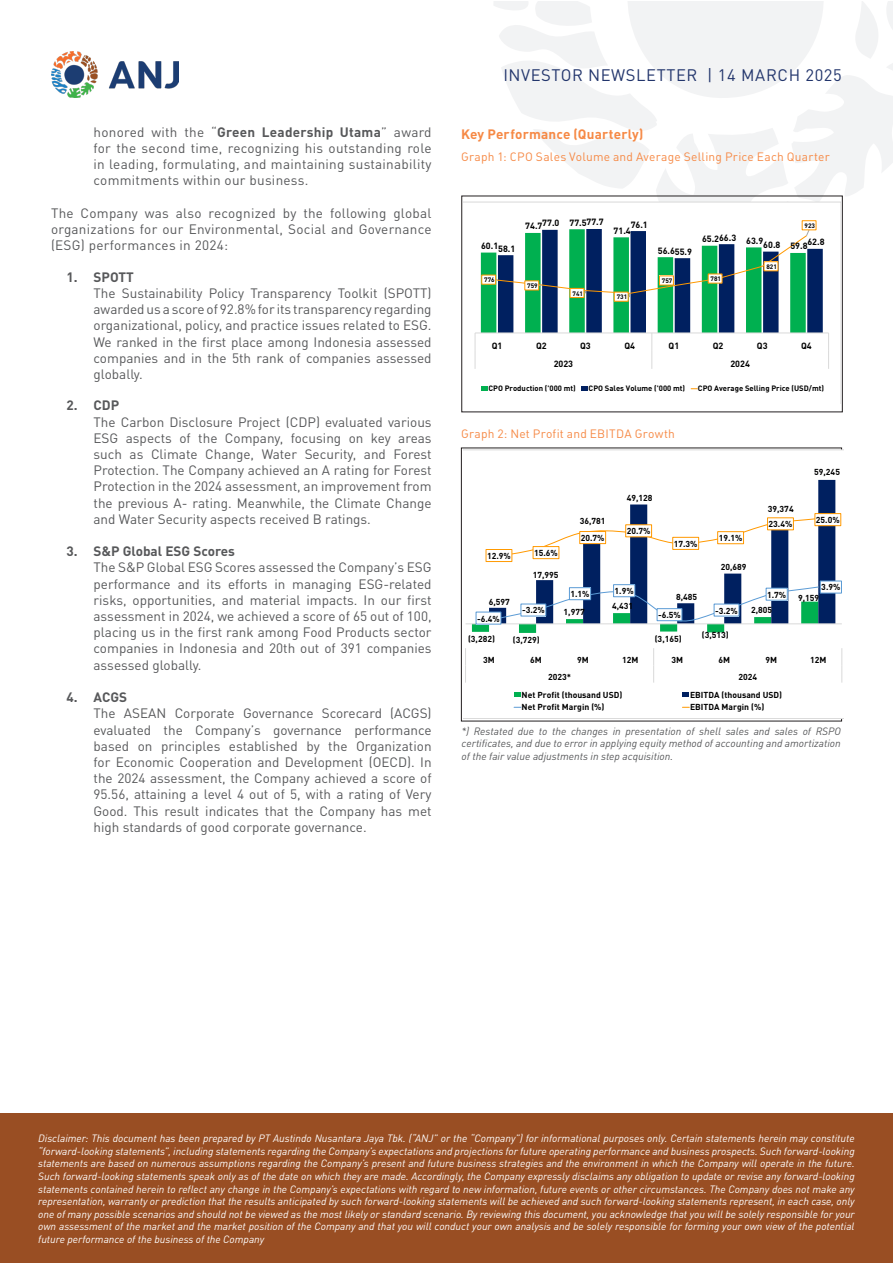
<style>
.page{position:relative;width:893px;height:1263px;background:#fff}
.page>*{position:absolute;margin:0;border:0;box-sizing:border-box;transform-origin:0 0}
.t1{font:16.5px "DIN Pro";letter-spacing:.035em;color:#22356c}
.t2{font:13.5px/16.2px "DIN Pro";color:#57585a;text-align:justify}
.t3{font:13.5px "DIN Pro";letter-spacing:.02em;color:#57585a}
.t4{font:700 13.5px "DIN Pro";color:#57585a}
.t5{font:700 13.5px "DIN Pro";letter-spacing:.01em;color:#f68945}
.t6{font:12px "DIN Pro";letter-spacing:.02em;color:#f68945}
.anj-footer{font:italic 10.5px/12.6px "DIN Pro";letter-spacing:-.005em;color:#fff;text-align:justify}
.t7{font:italic 10.5px/12.6px "DIN Pro";color:#57585a;text-align:justify}
.t8{font:700 9px "DIN Pro";color:#000}
.t9{font:700 8.55px "DIN Pro";color:#000}
.t10{font:700 7.65px "DIN Pro";color:#000}
.t11{font:700 6.45px "DIN Pro";color:#000}
.s1{font-weight:700}
</style>
<div class="page">
<img style="left:51px;top:51px;width:128px;height:46px">
<div style="left:0;top:1113px;width:893px;height:150px;background:#994e23"></div>
<svg style="left:475px;top:1px;width:418px;height:368px"></svg>
<svg style="left:463px;top:202px;width:378px;height:202px"></svg>
<svg style="left:463px;top:450px;width:380px;height:269px"></svg>
<p class="t1" style="left:503px;top:62px;width:340px">INVESTOR NEWSLETTER | 14 MARCH 2025</p>
<p class="t3" style="left:94px;top:122px;width:340px">honored with the “<span class="s1">Green Leadership Utama</span>” award</p>
<p class="t5" style="left:461px;top:124px;width:184px">Key Performance (Quarterly)</p>
<p class="t2" style="left:94px;top:139px;width:340px">for the second time, recognizing his outstanding role in leading, formulating, and maintaining sustainability commitments within our business.</p>
<p class="t2" style="left:51px;top:204px;width:382px">The Company was also recognized by the following global organizations for our Environmental, Social and Governance (ESG) performances in 2024:</p>
<p class="t4" style="left:67px;top:266px;width:69px">1. SPOTT</p>
<p class="t2" style="left:94px;top:284px;width:340px">The Sustainability Policy Transparency Toolkit (SPOTT) awarded us a score of 92.8% for its transparency regarding organizational, policy, and practice issues related to ESG.<br>We ranked in the first place among Indonesia assessed companies and in the 5th rank of companies assessed globally.</p>
<p class="t4" style="left:67px;top:395px;width:54px">2. CDP</p>
<p class="t2" style="left:94px;top:413px;width:340px">The Carbon Disclosure Project (CDP) evaluated various ESG aspects of the Company, focusing on key areas such as Climate Change, Water Security, and Forest Protection. The Company achieved an A rating for Forest Protection in the 2024 assessment, an improvement from the previous A- rating. Meanwhile, the Climate Change and Water Security aspects received B ratings.</p>
<p class="t4" style="left:67px;top:541px;width:170px">3. S&amp;P Global ESG Scores</p>
<p class="t2" style="left:94px;top:559px;width:340px">The S&amp;P Global ESG Scores assessed the Company’s ESG performance and its efforts in managing ESG-related risks, opportunities, and material impacts. In our first assessment in 2024, we achieved a score of 65 out of 100, placing us in the first rank among Food Products sector companies in Indonesia and 20th out of 391 companies assessed globally.</p>
<p class="t4" style="left:67px;top:687px;width:62px">4. ACGS</p>
<p class="t2" style="left:94px;top:704px;width:340px">The ASEAN Corporate Governance Scorecard (ACGS) evaluated the Company’s governance performance based on principles established by the Organization for Economic Cooperation and Development (OECD). In the 2024 assessment, the Company achieved a score of 95.56, attaining a level 4 out of 5, with a rating of Very Good. This result indicates that the Company has met high standards of good corporate governance.</p>
<p class="t6" style="left:461px;top:148px;width:370px">Graph 1: CPO Sales Volume and Average Selling Price Each Quarter</p>
<p class="t8" style="left:569px;top:215px;width:36px">77.577.7</p>
<p class="t8" style="left:542px;top:216px;width:19px">77.0</p>
<p class="t8" style="left:631px;top:217px;width:19px">76.1</p>
<p class="t8" style="left:525px;top:219px;width:19px">74.7</p>
<p class="t11" style="left:805px;top:220px;width:12px">923</p>
<p class="t8" style="left:614px;top:223px;width:19px">71.4</p>
<p class="t8" style="left:719px;top:230px;width:19px">66.3</p>
<p class="t8" style="left:702px;top:232px;width:19px">65.2</p>
<p class="t8" style="left:746px;top:234px;width:19px">63.9</p>
<p class="t8" style="left:763px;top:238px;width:19px">60.8</p>
<p class="t8" style="left:807px;top:235px;width:19px">62.8</p>
<p class="t8" style="left:481px;top:239px;width:19px">60.1</p>
<p class="t8" style="left:498px;top:241px;width:19px">58.1</p>
<p class="t8" style="left:790px;top:239px;width:19px">59.8</p>
<p class="t8" style="left:658px;top:243px;width:19px">56.6</p>
<p class="t8" style="left:675px;top:244px;width:19px">55.9</p>
<p class="t11" style="left:766px;top:261px;width:12px">821</p>
<p class="t11" style="left:662px;top:276px;width:12px">757</p>
<p class="t11" style="left:711px;top:274px;width:12px">781</p>
<p class="t11" style="left:484px;top:275px;width:12px">776</p>
<p class="t11" style="left:527px;top:281px;width:12px">759</p>
<p class="t11" style="left:572px;top:288px;width:12px">741</p>
<p class="t11" style="left:617px;top:292px;width:12px">731</p>
<p class="t8" style="left:492px;top:338px;width:12px">Q1</p>
<p class="t8" style="left:536px;top:338px;width:12px">Q2</p>
<p class="t8" style="left:580px;top:338px;width:12px">Q3</p>
<p class="t8" style="left:624px;top:338px;width:12px">Q4</p>
<p class="t8" style="left:669px;top:338px;width:12px">Q1</p>
<p class="t8" style="left:713px;top:338px;width:12px">Q2</p>
<p class="t8" style="left:757px;top:338px;width:12px">Q3</p>
<p class="t8" style="left:801px;top:338px;width:12px">Q4</p>
<p class="t8" style="left:554px;top:356px;width:21px">2023</p>
<p class="t8" style="left:730px;top:356px;width:21px">2024</p>
<p class="t10" style="left:488px;top:383px;width:89px">CPO Production ('000 mt)</p>
<p class="t10" style="left:589px;top:383px;width:98px">CPO Sales Volume ('000 mt)</p>
<p class="t10" style="left:698px;top:383px;width:128px">CPO Average Selling Price (USD/mt)</p>
<p class="t6" style="left:461px;top:424px;width:215px">Graph 2: Net Profit and EBITDA Growth</p>
<p class="t9" style="left:814px;top:465px;width:27px">59,245</p>
<p class="t9" style="left:627px;top:491px;width:27px">49,128</p>
<p class="t9" style="left:768px;top:502px;width:27px">39,374</p>
<p class="t9" style="left:816px;top:513px;width:25px">25.0%</p>
<p class="t9" style="left:580px;top:514px;width:27px">36,781</p>
<p class="t9" style="left:769px;top:517px;width:25px">23.4%</p>
<p class="t9" style="left:627px;top:524px;width:25px">20.7%</p>
<p class="t9" style="left:581px;top:531px;width:25px">20.7%</p>
<p class="t9" style="left:719px;top:531px;width:25px">19.1%</p>
<p class="t9" style="left:674px;top:537px;width:25px">17.3%</p>
<p class="t9" style="left:487px;top:549px;width:25px">12.9%</p>
<p class="t9" style="left:534px;top:546px;width:25px">15.6%</p>
<p class="t9" style="left:721px;top:560px;width:27px">20,689</p>
<p class="t9" style="left:533px;top:568px;width:27px">17,995</p>
<p class="t9" style="left:821px;top:581px;width:21px">3.9%</p>
<p class="t9" style="left:570px;top:587px;width:21px">1.1%</p>
<p class="t9" style="left:615px;top:584px;width:21px">1.9%</p>
<p class="t9" style="left:767px;top:588px;width:21px">1.7%</p>
<p class="t9" style="left:676px;top:590px;width:23px">8,485</p>
<p class="t9" style="left:798px;top:591px;width:23px">9,159</p>
<p class="t9" style="left:489px;top:595px;width:23px">6,597</p>
<p class="t9" style="left:612px;top:600px;width:23px">4,431</p>
<p class="t9" style="left:751px;top:604px;width:23px">2,805</p>
<p class="t9" style="left:522px;top:604px;width:24px">-3.2%</p>
<p class="t9" style="left:715px;top:604px;width:24px">-3.2%</p>
<p class="t9" style="left:564px;top:606px;width:23px">1,977</p>
<p class="t9" style="left:658px;top:608px;width:24px">-6.5%</p>
<p class="t9" style="left:477px;top:612px;width:24px">-6.4%</p>
<p class="t9" style="left:655px;top:632px;width:28px">(3,165)</p>
<p class="t9" style="left:702px;top:628px;width:28px">(3,513)</p>
<p class="t9" style="left:468px;top:633px;width:28px">(3,282)</p>
<p class="t9" style="left:513px;top:634px;width:28px">(3,729)</p>
<p class="t9" style="left:483px;top:653px;width:13px">3M</p>
<p class="t9" style="left:530px;top:653px;width:13px">6M</p>
<p class="t9" style="left:577px;top:653px;width:13px">9M</p>
<p class="t9" style="left:622px;top:653px;width:18px">12M</p>
<p class="t9" style="left:671px;top:653px;width:13px">3M</p>
<p class="t9" style="left:718px;top:653px;width:13px">6M</p>
<p class="t9" style="left:765px;top:653px;width:13px">9M</p>
<p class="t9" style="left:810px;top:653px;width:18px">12M</p>
<p class="t9" style="left:548px;top:670px;width:24px">2023*</p>
<p class="t9" style="left:738px;top:670px;width:20px">2024</p>
<p class="t9" style="left:522px;top:688px;width:102px">Net Profit (thousand USD)</p>
<p class="t9" style="left:690px;top:688px;width:94px">EBITDA (thousand USD)</p>
<p class="t9" style="left:522px;top:700px;width:84px">Net Profit Margin (%)</p>
<p class="t9" style="left:690px;top:700px;width:76px">EBITDA Margin (%)</p>
<p class="t7" style="left:462px;top:724px;width:381px">*) Restated due to the changes in presentation of shell sales and sales of RSPO certificates, and due to error in applying equity method of accounting and amortization of the fair value adjustments in step acquisition.</p>
<p class="anj-footer" style="left:38px;top:1131px;width:818px">Disclaimer: This document has been prepared by PT Austindo Nusantara Jaya Tbk. (“ANJ” or the “Company”) for informational purposes only. Certain statements herein may constitute “forward-looking statements”, including statements regarding the Company’s expectations and projections for future operating performance and business prospects. Such forward-looking statements are based on numerous assumptions regarding the Company’s present and future business strategies and the environment in which the Company will operate in the future.<br>Such forward-looking statements speak only as of the date on which they are made. Accordingly, the Company expressly disclaims any obligation to update or revise any forward-looking statements contained herein to reflect any change in the Company’s expectations with regard to new information, future events or other circumstances. The Company does not make any representation, warranty or prediction that the results anticipated by such forward-looking statements will be achieved and such forward-looking statements represent, in each case, only one of many possible scenarios and should not be viewed as the most likely or standard scenario. By reviewing this document, you acknowledge that you will be solely responsible for your own assessment of the market and the market position of the Company and that you will conduct your own analysis and be solely responsible for forming your own view of the potential future performance of the business of the Company</p>
</div>
